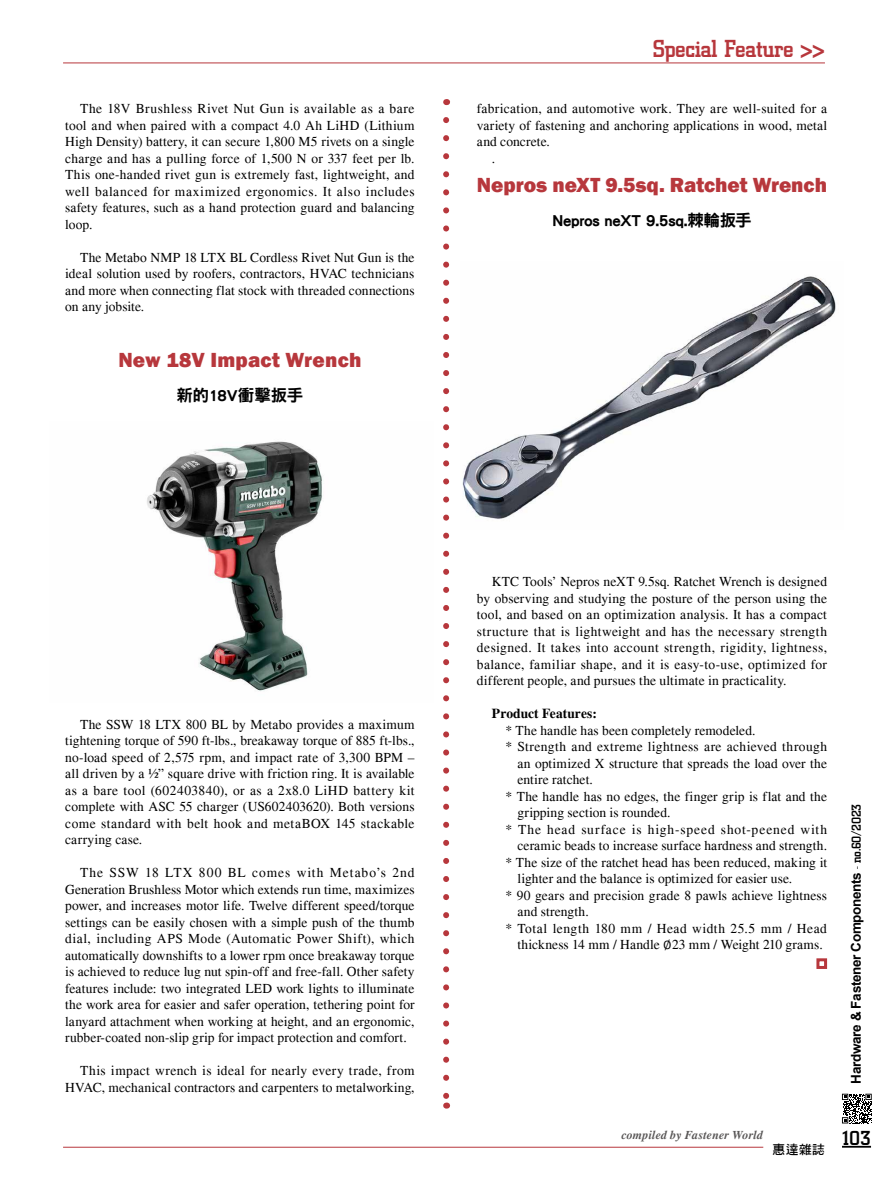
<style>
.page{position:relative;width:893px;height:1191px;background:#fff}
.page>*{position:absolute;margin:0;border:0;box-sizing:border-box;transform-origin:0 0}
.t1{font:500 25.5px "City D";letter-spacing:-.025em;color:#b7373c}
.t2{font:800 21px "Franklin Gothic";color:#b7373c}
.t3{font:500 21px "City D";color:#000}
.t4{font:16.5px "DF Hei Std W9";letter-spacing:-.02em;color:#000}
.t5{font:13.5px/16.5px "Times";letter-spacing:.01em;color:#000;text-align:justify}
.t6{font:13.5px "Times";letter-spacing:.03em;color:#000}
.t7{font:13.5px "Times";letter-spacing:.065em;color:#000}
.t8{font:700 13.5px "Arial";letter-spacing:-.025em;color:#000}
.t9{font:13.5px "Times";letter-spacing:.04em;color:#000}
.t10{font:700 13.5px "Times";letter-spacing:.01em;color:#000}
.t11{font:12.75px "DF Hei Std W7";color:#000}
.t12{font:italic 700 12px "Times";letter-spacing:.01em;color:#595757}
.s1{font-family:"Cambria"}
.s2{font-family:"City D";font-weight:500}
</style>
<div class="page">
<hr style="left:842px;top:1145px;width:29px;height:2px;background:#000">
<hr style="left:63px;top:63px;width:762px;height:1px;background:#b7373c">
<hr style="left:63px;top:1147px;width:700px;height:1px;background:#b7373c">
<svg style="left:842px;top:1093px;width:30px;height:30px"></svg>
<img style="left:147px;top:441px;width:175px;height:250px">
<img style="left:462px;top:276px;width:374px;height:243px">
<svg style="left:443px;top:120px;width:6px;height:976px"></svg>
<div style="left:816px;top:958px;width:11px;height:11px;border:3px solid #b7373c"></div>
<p class="t5" style="left:65px;top:100px;width:351px;text-indent:15px">The 18V Brushless Rivet Nut Gun is available as a bare tool and when paired with a compact 4.0 Ah LiHD (Lithium High Density) battery, it can secure 1,800 M5 rivets on a single charge and has a pulling force of 1,500 N or 337 feet per lb.<br>This one-handed rivet gun is extremely fast, lightweight, and well balanced for maximized ergonomics. It also includes safety features, such as a hand protection guard and balancing loop.</p>
<p class="t5" style="left:65px;top:249px;width:351px;text-indent:15px">The Metabo NMP 18 LTX BL Cordless Rivet Nut Gun is the ideal solution used by roofers, contractors, HVAC technicians and more when connecting flat stock with threaded connections on any jobsite.</p>
<h2 class="t2" style="left:118px;top:346px;width:245px">New 18V Impact Wrench</h2>
<p class="t4" style="left:177px;top:386px;width:128px">新的18V衝擊扳手</p>
<h1 class="t1" style="left:652px;top:35px;width:174px">Special Feature &gt;&gt;</h1>
<p class="t5" style="left:477px;top:100px;width:352px">fabrication, and automotive work. They are well-suited for a</p>
<p class="t5" style="left:477px;top:117px;width:352px">variety of fastening and anchoring applications in wood, metal</p>
<p class="t5" style="left:477px;top:133px;width:75px">and concrete.</p>
<p class="t5" style="left:492px;top:150px;width:5px">.</p>
<h2 class="t2" style="left:477px;top:171px;width:352px">Nepros neXT 9.5sq. Ratchet Wrench</h2>
<p class="t4" style="left:552px;top:211px;width:201px">Nepros neXT 9.5sq.棘輪扳手</p>
<p class="t5" style="left:65px;top:715px;width:351px;text-indent:15px">The SSW 18 LTX 800 BL by Metabo provides a maximum tightening torque of 590 ft-lbs., breakaway torque of 885 ft-lbs., no-load speed of 2,575 rpm, and impact rate of 3,300 BPM – all driven by a ½” square drive with friction ring. It is available as a bare tool (602403840), or as a 2x8.0 LiHD battery kit complete with ASC 55 charger (US602403620). Both versions come standard with belt hook and metaBOX 145 stackable carrying case.</p>
<p class="t5" style="left:65px;top:864px;width:351px;text-indent:15px">The SSW 18 LTX 800 BL comes with Metabo’s 2nd Generation Brushless Motor which extends run time, maximizes power, and increases motor life. Twelve different speed/torque settings can be easily chosen with a simple push of the thumb dial, including APS Mode (Automatic Power Shift), which automatically downshifts to a lower rpm once breakaway torque is achieved to reduce lug nut spin-off and free-fall. Other safety features include: two integrated LED work lights to illuminate the work area for easier and safer operation, tethering point for lanyard attachment when working at height, and an ergonomic, rubber-coated non-slip grip for impact protection and comfort.</p>
<p class="t5" style="left:65px;top:1062px;width:351px;text-align:right">This impact wrench is ideal for nearly every trade, from<br>HVAC, mechanical contractors and carpenters to metalworking,</p>
<p class="t5" style="left:477px;top:573px;width:352px;text-indent:15px">KTC Tools’ Nepros neXT 9.5sq. Ratchet Wrench is designed by observing and studying the posture of the person using the tool, and based on an optimization analysis. It has a compact structure that is lightweight and has the necessary strength designed. It takes into account strength, rigidity, lightness, balance, familiar shape, and it is easy-to-use, optimized for different people, and pursues the ultimate in practicality.</p>
<p class="t10" style="left:492px;top:705px;width:106px">Product Features:</p>
<p class="t5" style="left:505px;top:721px;width:252px">* The handle has been completely remodeled.</p>
<p class="t6" style="left:505px;top:738px;width:323px">* Strength and extreme lightness are achieved through</p>
<p class="t5" style="left:517px;top:754px;width:311px">an optimized X structure that spreads the load over the</p>
<p class="t5" style="left:517px;top:771px;width:77px">entire ratchet.</p>
<p class="t5" style="left:505px;top:787px;width:323px">* The handle has no edges, the finger grip is flat and the</p>
<p class="t5" style="left:517px;top:804px;width:155px">gripping section is rounded.</p>
<p class="t7" style="left:505px;top:821px;width:323px">* The head surface is high-speed shot-peened with</p>
<p class="t5" style="left:517px;top:837px;width:311px">ceramic beads to increase surface hardness and strength.</p>
<p class="t5" style="left:505px;top:853px;width:323px">* The size of the ratchet head has been reduced, making it</p>
<p class="t5" style="left:517px;top:870px;width:276px">lighter and the balance is optimized for easier use.</p>
<p class="t5" style="left:505px;top:886px;width:323px">* 90 gears and precision grade 8 pawls achieve lightness</p>
<p class="t5" style="left:517px;top:903px;width:73px">and strength.</p>
<p class="t9" style="left:505px;top:920px;width:323px">* Total length 180 mm / Head width 25.5 mm / Head</p>
<p class="t5" style="left:517px;top:936px;width:307px">thickness 14 mm / Handle <span class="s1">∅</span>23 mm / Weight 210 grams.</p>
<p class="t8" style="left:847px;top:1083px;width:281px;rotate:-90deg">Hardware &amp; Fastener Components <span class="s2">- no.60/2023</span></p>
<p class="t12" style="left:621px;top:1127px;width:143px">compiled by Fastener World</p>
<p class="t11" style="left:773px;top:1142px;width:54px">惠達雜誌</p>
<h2 class="t3" style="left:842px;top:1126px;width:31px">103</h2>
</div>
